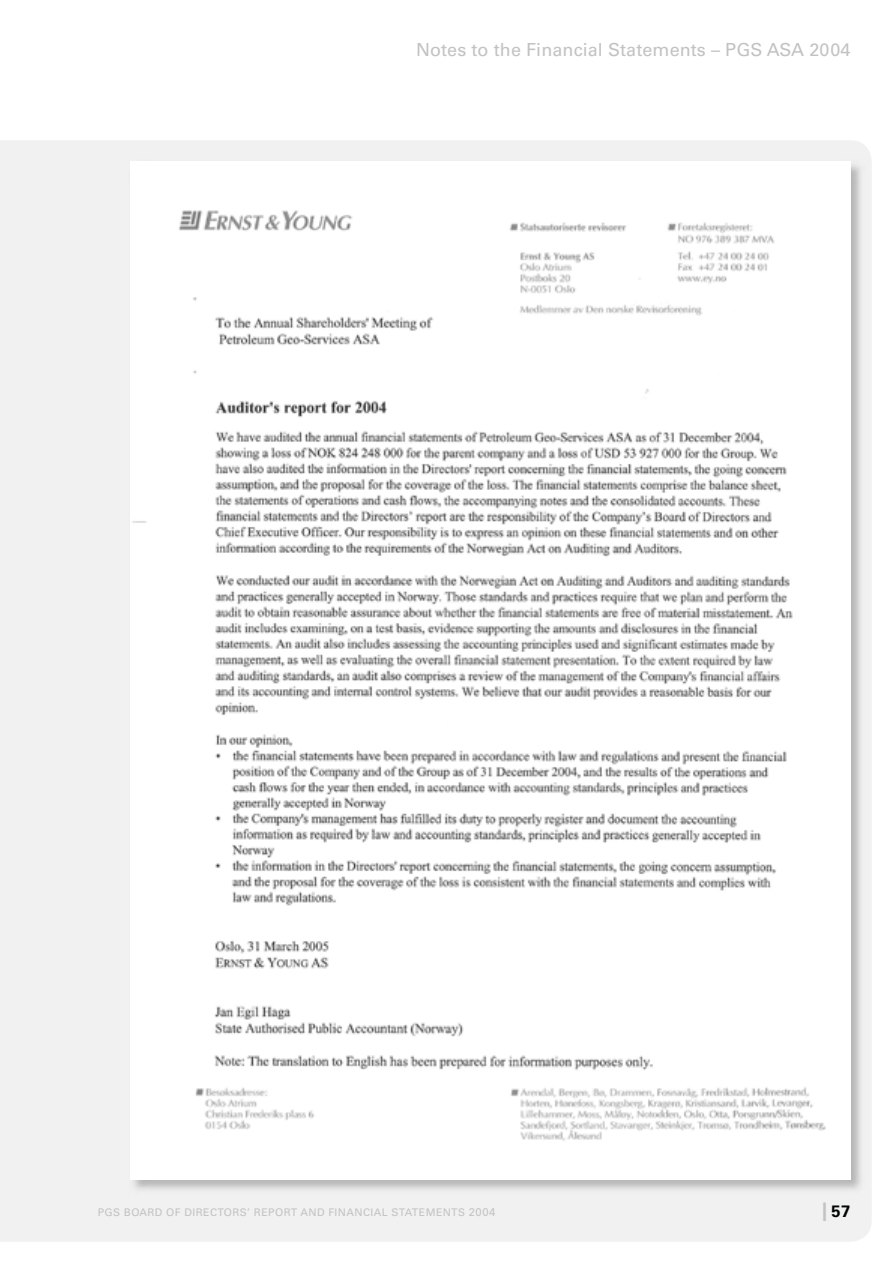
<style>
.page{position:relative;width:893px;height:1263px;background:#fff}
.page>*{position:absolute;margin:0;border:0;box-sizing:border-box;transform-origin:0 0}
.t1{font:18px "Univers LT";letter-spacing:.005em;color:#c1c2c2}
.t2{font:700 16.5px "Univers LT";color:#020404}
.t3{font:10.5px "Univers LT";letter-spacing:.04em;color:#c1c2c2}
.s1{font-size:11.25px}
.s2{font-weight:400;font-size:25.5px;color:#c1c2c2}
</style>
<div class="page">
<div style="left:0;top:141px;width:872px;height:1101px;background:#f1f1f1"></div>
<img style="left:128px;top:159px;width:737px;height:1035px">
<img style="left:130px;top:162px;width:720px;height:1017px">
<h1 class="t1" style="left:416px;top:39px;width:436px">Notes to the Financial Statements – PGS ASA 2004</h1>
<p class="t3" style="left:98px;top:1205px;width:399px">PGS BOARD OF DIRECTORS’ REPORT AND FINANCIAL STATEMENTS <span class="s1">2004</span></p>
<h2 class="t2" style="left:821px;top:1201px;width:31px"><span class="s2">I</span>57</h2>
</div>
